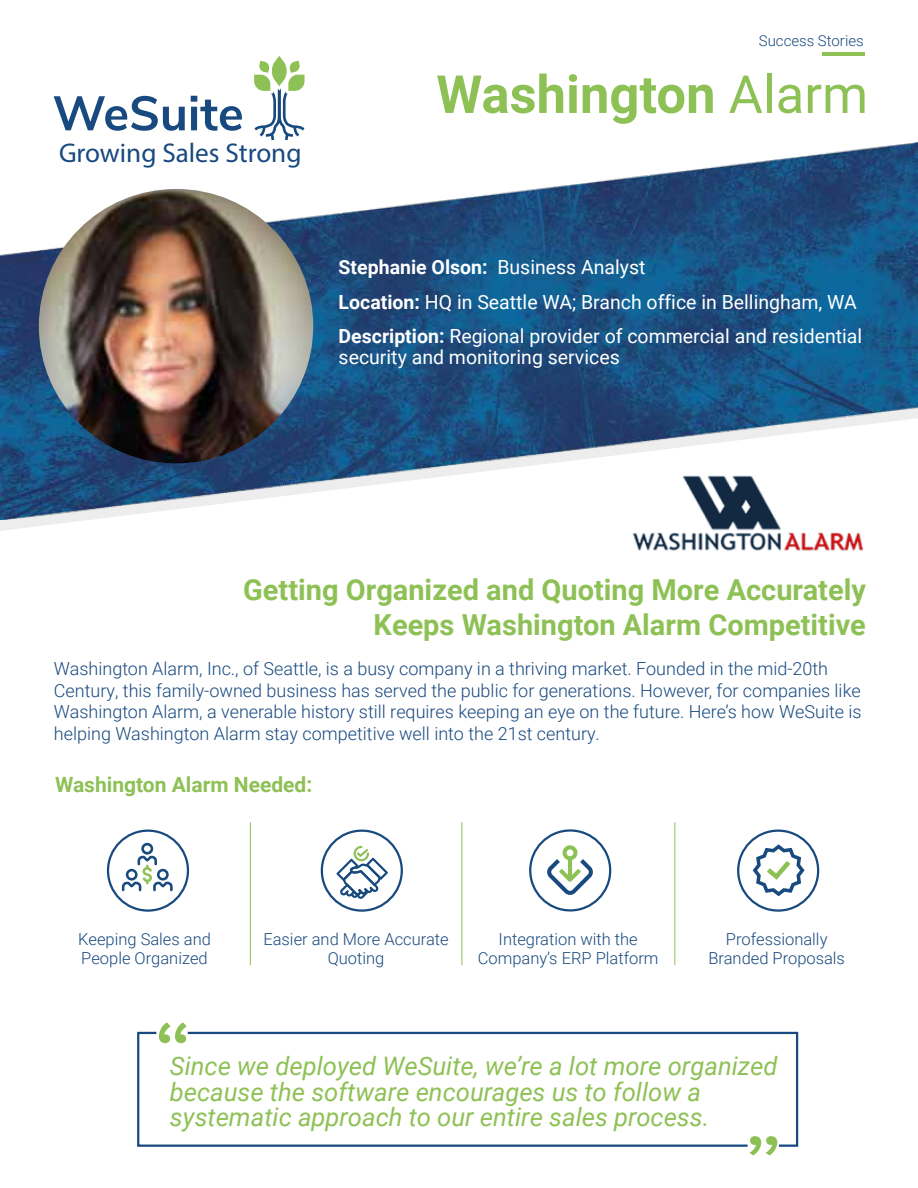
<style>
.page{position:relative;width:918px;height:1188px;background:#fff}
.page>*{position:absolute;margin:0;border:0;box-sizing:border-box;transform-origin:0 0}
.t1{font:700 52.5px "Roboto";color:#8ec155}
.t2{font:700 28.95px/34.8px "Roboto";color:#8ec155;text-align:right}
.t3{font:27.15px "Myriad Pro";color:#18497f}
.t4{font:italic 25.5px/25.5px "Roboto";color:#8ec155}
.t5{font:700 21px "Roboto";color:#8ec155}
.t6{font:19.5px/34.5px "Roboto";color:#fff}
.t7{font:300 18px/21.6px "Roboto";color:#18497f}
.t8{font:300 16.5px/19.8px "Roboto";color:#18497f;text-align:center}
.t9{font:300 15px "Roboto";color:#18497f}
.s1{font-weight:400}
.s2{font-weight:700}
</style>
<div class="page">
<svg style="left:137px;top:1031px;width:49px;height:116px"></svg>
<svg style="left:186px;top:1031px;width:613px;height:116px"></svg>
<svg style="left:154px;top:1022px;width:35px;height:21px"></svg>
<svg style="left:748px;top:1136px;width:34px;height:19px"></svg>
<div style="left:529px;top:829px;width:82px;height:83px;border:2px solid #18497f;border-radius:50%"></div>
<svg style="left:547px;top:845px;width:46px;height:50px"></svg>
<img style="left:0;top:143px;width:918px;height:377px">
<svg style="left:54px;top:96px;width:131px;height:35px"></svg>
<svg style="left:191px;top:96px;width:51px;height:35px"></svg>
<svg style="left:254px;top:56px;width:51px;height:84px"></svg>
<hr style="left:822px;top:52px;width:42px;height:4px;background:#8ec155">
<img style="left:39px;top:189px;width:274px;height:274px;border-radius:137px">
<svg style="left:122px;top:843px;width:51px;height:48px"></svg>
<div style="left:107px;top:830px;width:82px;height:82px;border:2px solid #18497f;border-radius:50%"></div>
<hr style="left:250px;top:822px;width:1px;height:143px;background:#8ec155">
<hr style="left:462px;top:822px;width:1px;height:143px;background:#8ec155">
<hr style="left:674px;top:822px;width:1px;height:143px;background:#8ec155">
<svg style="left:753px;top:844px;width:52px;height:52px"></svg>
<div style="left:737px;top:830px;width:82px;height:82px;border:2px solid #18497f;border-radius:50%"></div>
<img style="left:606px;top:466px;width:278px;height:85px">
<div style="left:321px;top:830px;width:82px;height:82px;border:2px solid #18497f;border-radius:50%"></div>
<svg style="left:336px;top:846px;width:52px;height:53px"></svg>
<h3 class="t3" style="left:59px;top:136px;width:244px">Growing Sales Strong</h3>
<p class="t9" style="left:759px;top:30px;width:106px">Success Stories</p>
<h1 class="t1" style="left:436px;top:58px;width:433px">Washington <span class="s1">Alarm</span></h1>
<p class="t6" style="left:339px;top:249px;width:525px"><span class="s2">Stephanie Olson:</span> Business Analyst<br><span class="s2">Location:</span> HQ in Seattle WA; Branch office in Bellingham, WA<br><span class="s2">Description:</span> Regional provider of commercial and residential</p>
<p class="t6" style="left:339px;top:339px;width:283px">security and monitoring services</p>
<h2 class="t2" style="left:243px;top:571px;width:624px">Getting Organized and Quoting More Accurately<br>Keeps Washington Alarm Competitive</h2>
<p class="t7" style="left:54px;top:657px;width:809px">Washington Alarm, Inc., of Seattle, is a busy company in a thriving market. Founded in the mid-20th Century, this family-owned business has served the public for generations. However, for companies like Washington Alarm, a venerable history still requires keeping an eye on the future. Here’s how WeSuite is helping Washington Alarm stay competitive well into the 21st century.</p>
<p class="t5" style="left:55px;top:770px;width:259px">Washington Alarm Needed:</p>
<p class="t8" style="left:78px;top:928px;width:134px;text-align:left">Keeping Sales and<br>People Organized</p>
<p class="t8" style="left:263px;top:928px;width:187px">Easier and More Accurate<br>Quoting</p>
<p class="t8" style="left:478px;top:928px;width:182px">Integration with the<br>Company’s ERP Platform</p>
<p class="t8" style="left:708px;top:928px;width:138px">Professionally<br>Branded Proposals</p>
<h3 class="t4" style="left:170px;top:1052px;width:609px">Since we deployed WeSuite, we’re a lot more organized because the software encourages us to follow a systematic approach to our entire sales process.</h3>
</div>
